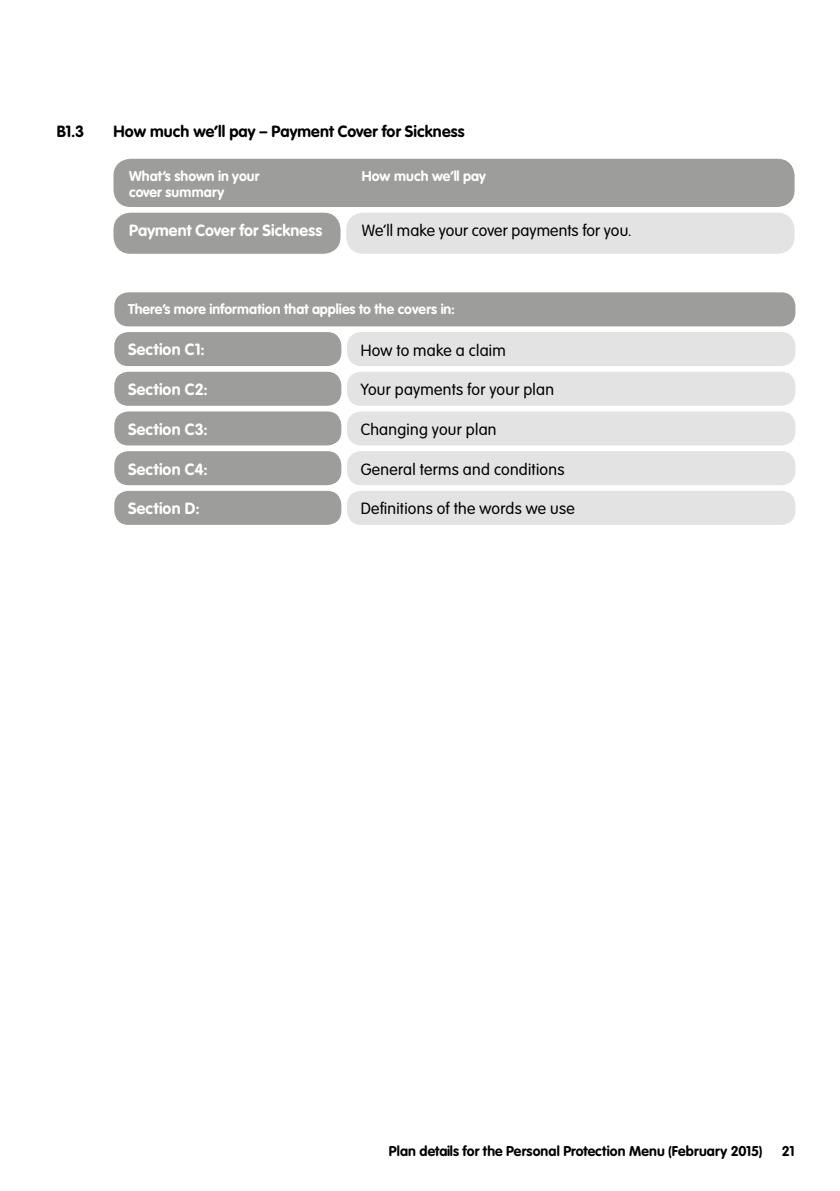
<style>
.page{position:relative;width:840px;height:1191px;background:#fff}
.page>*{position:absolute;margin:0;border:0;box-sizing:border-box;transform-origin:0 0}
.t1{font:300 16px "VAG Rounded LT";letter-spacing:.015em;color:#000}
.t2{font:700 16px "VAG Rounded LT";letter-spacing:.01em;color:#fff}
.t3{font:700 16px "VAG Rounded LT";letter-spacing:.005em;color:#000}
.t4{font:700 14px/16px "VAG Rounded LT";letter-spacing:.005em;color:#fff}
.t5{font:700 14px "VAG Rounded LT";letter-spacing:.01em;color:#000}
</style>
<div class="page">
<div style="left:113px;top:213px;width:227px;height:41px;background:#9d9d9c;border-radius:17px"></div>
<div style="left:346px;top:213px;width:448px;height:41px;background:#e3e3e3;border-radius:17px"></div>
<div style="left:114px;top:292px;width:681px;height:34px;background:#9d9d9c;border-radius:14px"></div>
<div style="left:114px;top:332px;width:227px;height:34px;background:#9d9d9c;border-radius:14px"></div>
<div style="left:114px;top:372px;width:227px;height:34px;background:#9d9d9c;border-radius:14px"></div>
<div style="left:114px;top:411px;width:227px;height:34px;background:#9d9d9c;border-radius:14px"></div>
<div style="left:114px;top:451px;width:227px;height:34px;background:#9d9d9c;border-radius:14px"></div>
<div style="left:114px;top:491px;width:227px;height:34px;background:#9d9d9c;border-radius:14px"></div>
<div style="left:347px;top:332px;width:448px;height:34px;background:#e3e3e3;border-radius:14px"></div>
<div style="left:347px;top:372px;width:448px;height:34px;background:#e3e3e3;border-radius:14px"></div>
<div style="left:347px;top:411px;width:448px;height:34px;background:#e3e3e3;border-radius:14px"></div>
<div style="left:347px;top:451px;width:448px;height:34px;background:#e3e3e3;border-radius:14px"></div>
<div style="left:347px;top:491px;width:448px;height:34px;background:#e3e3e3;border-radius:14px"></div>
<div style="left:113px;top:159px;width:681px;height:48px;background:#9d9d9c;border-radius:17px"></div>
<p class="t3" style="left:57px;top:122px;width:29px">B1.3</p>
<p class="t3" style="left:113px;top:122px;width:352px">How much we’ll pay – Payment Cover for Sickness</p>
<p class="t4" style="left:129px;top:168px;width:132px">What’s shown in your cover summary</p>
<p class="t4" style="left:361px;top:168px;width:125px">How much we’ll pay</p>
<p class="t2" style="left:129px;top:221px;width:194px">Payment Cover for Sickness</p>
<p class="t1" style="left:361px;top:221px;width:271px">We’ll make your cover payments for you.</p>
<p class="t4" style="left:128px;top:302px;width:328px">There’s more information that applies to the covers in:</p>
<p class="t2" style="left:128px;top:340px;width:78px">Section C1:</p>
<p class="t2" style="left:128px;top:380px;width:81px">Section C2:</p>
<p class="t2" style="left:128px;top:420px;width:81px">Section C3:</p>
<p class="t2" style="left:128px;top:459px;width:81px">Section C4:</p>
<p class="t2" style="left:128px;top:499px;width:73px">Section D:</p>
<p class="t1" style="left:360px;top:341px;width:147px">How to make a claim</p>
<p class="t1" style="left:360px;top:380px;width:195px">Your payments for your plan</p>
<p class="t1" style="left:360px;top:420px;width:137px">Changing your plan</p>
<p class="t1" style="left:360px;top:460px;width:205px">General terms and conditions</p>
<p class="t1" style="left:360px;top:499px;width:215px">Definitions of the words we use</p>
<p class="t5" style="left:388px;top:1143px;width:375px">Plan details for the Personal Protection Menu (February 2015)</p>
<p class="t5" style="left:781px;top:1143px;width:14px">21</p>
</div>
